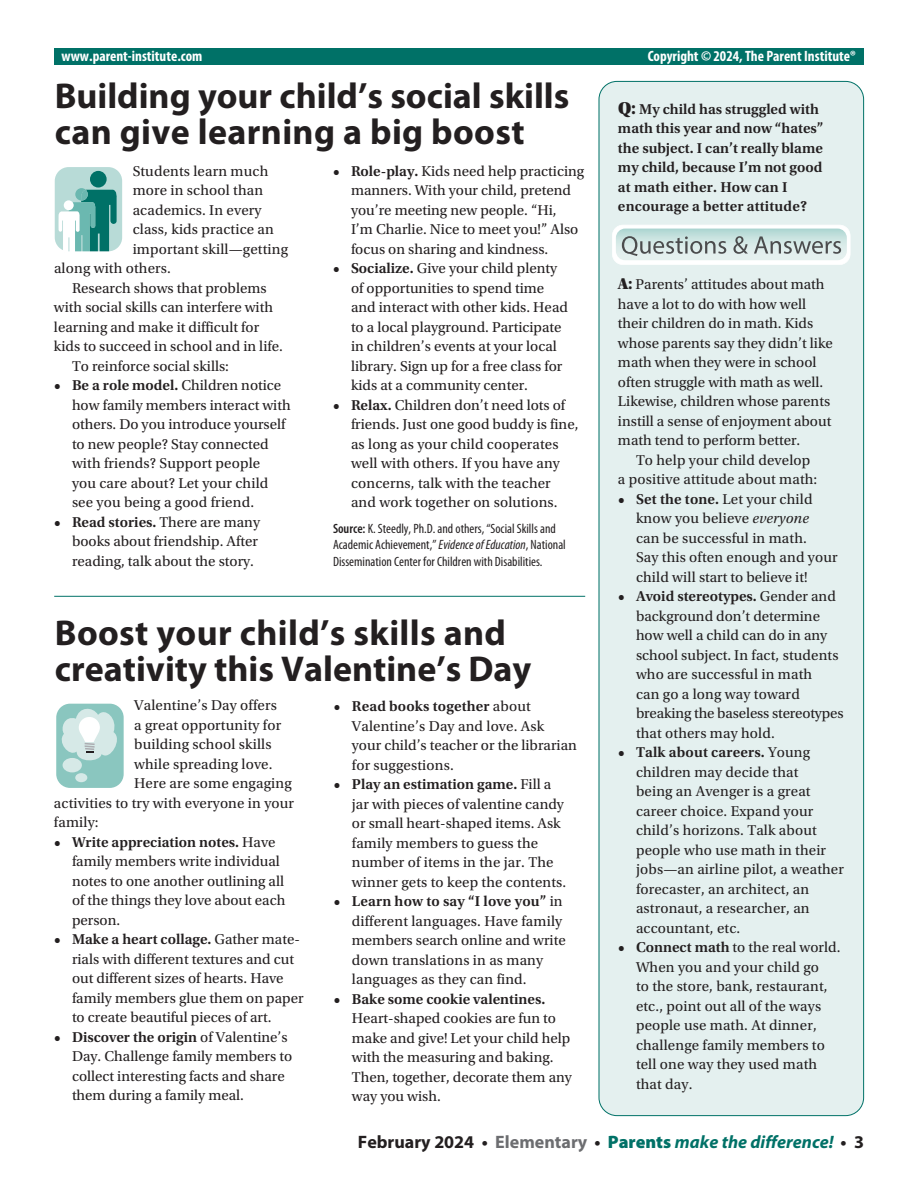
<style>
.page{position:relative;width:918px;height:1188px;background:#fff}
.page>*{position:absolute;margin:0;border:0;box-sizing:border-box;transform-origin:0 0}
.t1{font:700 36px/36px "Myriad Pro";color:#231f20}
.t2{font:italic 700 18px "Myriad Pro";color:#007167}
.t3{font:15px/19.5px "Utopia Std";color:#231f20}
.t4{font:600 15px/19.5px "Utopia Std";color:#231f20}
.t5{font:700 condensed 15px "Myriad Pro";color:#fff}
.t6{font:condensed 13.5px/16.5px "Myriad Pro";color:#231f20}
.s1{font-weight:600}
.s2{font-style:italic}
.s3{font-family:"Utopia Std Black Headline";font-weight:400;font-size:18px}
.s4{font-family:"Utopia Std Black Headline";font-size:16.5px}
.s5{font-style:normal;color:#231f20}
.s6{font-style:normal;color:#6c6d70}
.s7{font-weight:900;font-style:normal}
</style>
<div class="page">
<div style="left:599px;top:81px;width:265px;height:1035px;background:#e4f0ef;border-radius:18px"></div>
<hr style="left:54px;top:596px;width:531px;height:1px;background:#007167">
<svg style="left:56px;top:703px;width:68px;height:85px;background:#b1d7d3"></svg>
<svg style="left:612px;top:225px;width:238px;height:40px"></svg>
<div style="left:54px;top:49px;width:810px;height:16px;background:#007167"></div>
<svg style="left:54px;top:167px;width:69px;height:85px"></svg>
<p class="t5" style="left:62px;top:46px;width:142px">www.parent-institute.com</p>
<p class="t5" style="left:648px;top:46px;width:210px">Copyright © 2024, The Parent Institute®</p>
<h1 class="t1" style="left:55px;top:77px;width:516px">Building your child’s social skills can give learning a big boost</h1>
<p class="t3" style="left:133px;top:162px;width:137px">Students learn much</p>
<p class="t3" style="left:133px;top:181px;width:132px">more in school than</p>
<p class="t3" style="left:133px;top:201px;width:130px">academics. In every</p>
<p class="t3" style="left:133px;top:220px;width:143px">class, kids practice an</p>
<p class="t3" style="left:133px;top:240px;width:157px">important skill—getting</p>
<p class="t3" style="left:54px;top:259px;width:118px">along with others.</p>
<p class="t3" style="left:72px;top:279px;width:196px">Research shows that problems</p>
<p class="t3" style="left:54px;top:298px;width:221px">with social skills can interfere with</p>
<p class="t3" style="left:54px;top:318px;width:207px">learning and make it difficult for</p>
<p class="t3" style="left:54px;top:337px;width:230px">kids to succeed in school and in life.</p>
<p class="t3" style="left:72px;top:357px;width:159px">To reinforce social skills:</p>
<p class="t3" style="left:72px;top:376px;width:220px;text-indent:-18px"><span class="s1">• Be a role model.</span> Children notice how family members interact with others. Do you introduce yourself to new people? Stay connected with friends? Support people<br>you care about? Let your child see you being a good friend.</p>
<p class="t3" style="left:72px;top:513px;width:190px;text-indent:-18px"><span class="s1">• Read stories.</span> There are many books about friendship. After reading, talk about the story.</p>
<p class="t3" style="left:351px;top:162px;width:235px;text-indent:-18px"><span class="s1">• Role-play.</span> Kids need help practicing manners. With your child, pretend you’re meeting new people. “Hi,<br>I’m Charlie. Nice to meet you!” Also focus on sharing and kindness.</p>
<p class="t3" style="left:351px;top:259px;width:219px;text-indent:-18px"><span class="s1">• Socialize.</span> Give your child plenty of opportunities to spend time and interact with other kids. Head to a local playground. Participate in children’s events at your local library. Sign up for a free class for kids at a community center.</p>
<p class="t3" style="left:351px;top:396px;width:229px;text-indent:-18px"><span class="s1">• Relax.</span> Children don’t need lots of friends. Just one good buddy is fine, as long as your child cooperates well with others. If you have any concerns, talk with the teacher and work together on solutions.</p>
<p class="t6" style="left:333px;top:520px;width:234px"><span class="s1">Source:</span> K. Steedly, Ph.D. and others, “Social Skills and<br>Academic Achievement,” <span class="s2">Evidence of Education</span>, National<br>Dissemination Center for Children with Disabilities.</p>
<h1 class="t1" style="left:55px;top:613px;width:478px">Boost your child’s skills and creativity this Valentine’s Day</h1>
<p class="t3" style="left:134px;top:696px;width:144px">Valentine’s Day offers</p>
<p class="t3" style="left:134px;top:715px;width:149px">a great opportunity for</p>
<p class="t3" style="left:134px;top:735px;width:139px">building school skills</p>
<p class="t3" style="left:134px;top:754px;width:140px">while spreading love.</p>
<p class="t3" style="left:134px;top:774px;width:159px">Here are some engaging</p>
<p class="t3" style="left:54px;top:793px;width:242px">activities to try with everyone in your</p>
<p class="t3" style="left:54px;top:813px;width:46px">family:</p>
<p class="t3" style="left:72px;top:832px;width:215px;text-indent:-18px"><span class="s1">• Write appreciation notes.</span> Have family members write individual notes to one another outlining all of the things they love about each person.</p>
<p class="t3" style="left:72px;top:930px;width:233px;text-indent:-18px"><span class="s1">• Make a heart collage.</span> Gather mate&shy;rials with different textures and cut out different sizes of hearts. Have family members glue them on paper to create beautiful pieces of art.</p>
<p class="t3" style="left:72px;top:1027px;width:222px;text-indent:-18px"><span class="s1">• Discover the origin</span> of Valentine’s Day. Challenge family members to collect interesting facts and share them during a family meal.</p>
<p class="t3" style="left:352px;top:697px;width:227px;text-indent:-18px"><span class="s1">• Read books together</span> about<br>Valentine’s Day and love. Ask your child’s teacher or the librarian for suggestions.</p>
<p class="t3" style="left:352px;top:775px;width:216px;text-indent:-18px"><span class="s1">• Play an estimation game.</span> Fill a jar with pieces of valentine candy or small heart-shaped items. Ask family members to guess the number of items in the jar. The winner gets to keep the contents.</p>
<p class="t3" style="left:352px;top:892px;width:215px;text-indent:-18px"><span class="s1">• Learn how to say “I love you”</span> in different languages. Have family members search online and write down translations in as many languages as they can find.</p>
<p class="t4" style="left:334px;top:989px;width:213px">• Bake some cookie valentines.</p>
<p class="t3" style="left:352px;top:1009px;width:222px">Heart-shaped cookies are fun to make and give! Let your child help with the measuring and baking.<br>Then, together, decorate them any way you wish.</p>
<p class="t4" style="left:618px;top:99px;width:207px"><span class="s3">Q:</span> My child has struggled with math this year and now “hates” the subject. I can’t really blame my child, because I’m not good at math either. How can I encourage a better attitude?</p>
<p class="t3" style="left:618px;top:275px;width:208px"><span class="s4">A:</span> Parents’ attitudes about math</p>
<p class="t3" style="left:618px;top:295px;width:190px">have a lot to do with how well</p>
<p class="t3" style="left:618px;top:314px;width:197px">their children do in math. Kids</p>
<p class="t3" style="left:618px;top:334px;width:216px">whose parents say they didn’t like</p>
<p class="t3" style="left:618px;top:353px;width:200px">math when they were in school</p>
<p class="t3" style="left:618px;top:373px;width:207px">often struggle with math as well.</p>
<p class="t3" style="left:618px;top:392px;width:214px">Likewise, children whose parents</p>
<p class="t3" style="left:618px;top:412px;width:215px">instill a sense of enjoyment about</p>
<p class="t3" style="left:618px;top:431px;width:184px">math tend to perform better.</p>
<p class="t3" style="left:636px;top:451px;width:176px">To help your child develop</p>
<p class="t3" style="left:618px;top:470px;width:201px">a positive attitude about math:</p>
<p class="t3" style="left:636px;top:490px;width:203px;text-indent:-18px"><span class="s1">• Set the tone.</span> Let your child know you believe <span class="s2">everyone<br></span>can be successful in math.<br>Say this often enough and your child will start to believe it!</p>
<p class="t3" style="left:636px;top:587px;width:209px;text-indent:-18px"><span class="s1">• Avoid stereotypes.</span> Gender and background don’t determine how well a child can do in any school subject. In fact, students who are successful in math<br>can go a long way toward breaking the baseless stereotypes that others may hold.</p>
<p class="t3" style="left:636px;top:743px;width:209px;text-indent:-18px"><span class="s1">• Talk about careers.</span> Young children may decide that<br>being an Avenger is a great career choice. Expand your child’s horizons. Talk about people who use math in their jobs—an airline pilot, a weather forecaster, an architect, an astronaut, a researcher, an accountant, etc.</p>
<p class="t3" style="left:636px;top:938px;width:206px;text-indent:-18px"><span class="s1">• Connect math</span> to the real world.<br>When you and your child go<br>to the store, bank, restaurant, etc., point out all of the ways people use math. At dinner, challenge family members to tell one way they used math that day.</p>
<p class="t2" style="left:358px;top:1130px;width:508px"><span class="s5">February 2024 •</span> <span class="s6">Elementary</span> <span class="s5">•</span> <span class="s7">Parents</span> make the difference! <span class="s5">• 3</span></p>
</div>
